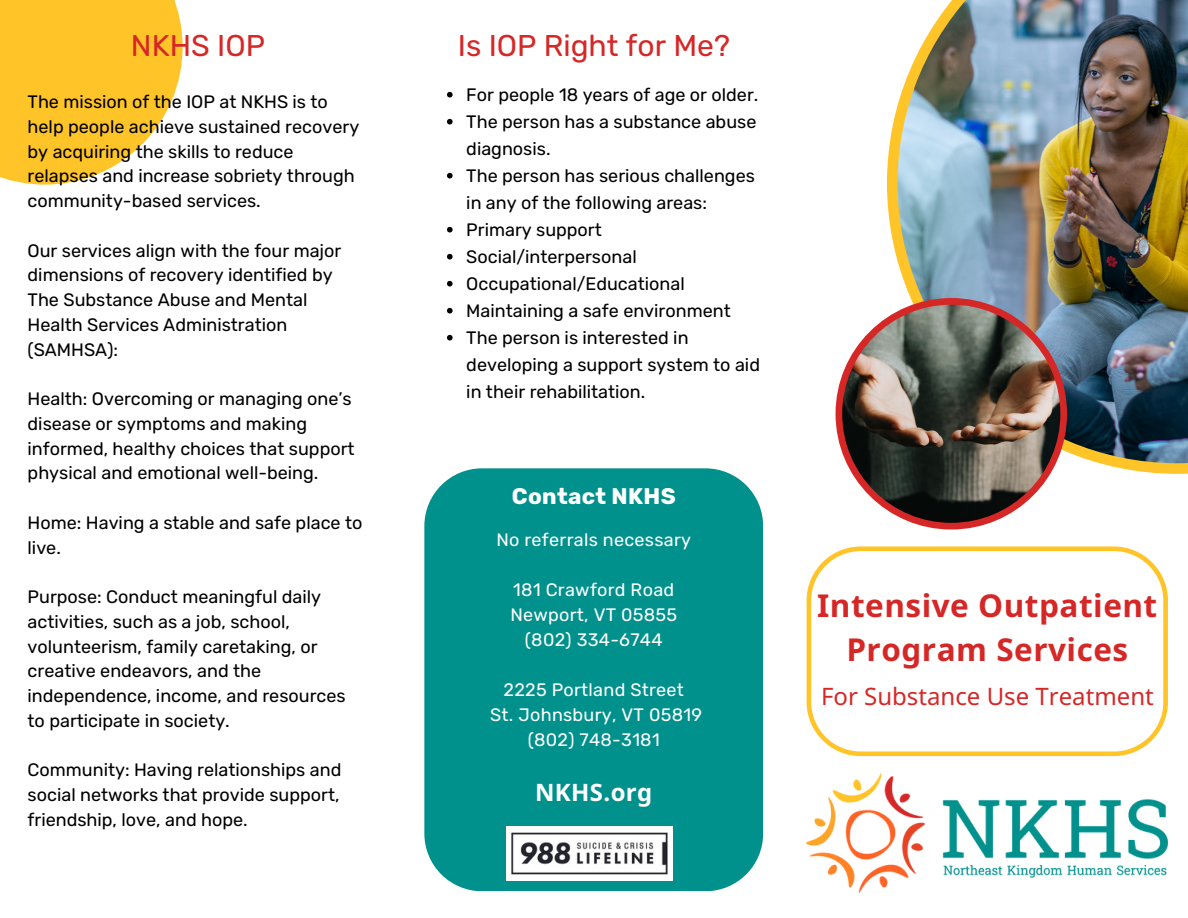
<style>
.page{position:relative;width:1188px;height:918px;background:#fff}
.page>*{position:absolute;margin:0;border:0;box-sizing:border-box;transform-origin:0 0}
.t1{font:700 31.5px "Noto Sans";letter-spacing:.015em;color:#d62727}
.t2{font:30px "Rubik";color:#d62727}
.t3{font:24px "Noto Sans";color:#d62727}
.t4{font:700 24px "Noto Sans";letter-spacing:.015em;color:#fff}
.t5{font:700 22.5px "Rubik";letter-spacing:.015em;color:#fff}
.t6{font:18px/24.8px "Rubik";color:#000}
.t7{font:18px "Rubik";letter-spacing:.015em;color:#fff}
.s1{font-family:"Battambang"}
</style>
<div class="page">
<div style="left:424px;top:468px;width:339px;height:423px;background:#00918d"></div>
<img style="left:887px;top:0;width:301px;height:474px">
<div style="left:836px;top:298px;width:231px;height:232px;background:#d62727;border-radius:50%"></div>
<img style="left:842px;top:305px;width:218px;height:218px;border-radius:50%">
<div style="left:0;top:0;width:183px;height:185px;background:#ffc428"></div>
<img style="left:506px;top:826px;width:167px;height:54px">
<img style="left:807px;top:773px;width:361px;height:119px">
<svg style="left:807px;top:546px;width:361px;height:210px"></svg>
<svg style="left:447px;top:92px;width:6px;height:6px"></svg>
<svg style="left:447px;top:119px;width:6px;height:5px"></svg>
<svg style="left:447px;top:173px;width:6px;height:5px"></svg>
<svg style="left:447px;top:227px;width:6px;height:5px"></svg>
<svg style="left:447px;top:254px;width:6px;height:6px"></svg>
<svg style="left:447px;top:281px;width:6px;height:5px"></svg>
<svg style="left:447px;top:308px;width:6px;height:6px"></svg>
<svg style="left:447px;top:335px;width:6px;height:5px"></svg>
<p class="t2" style="left:131px;top:28px;width:136px">NKHS IOP</p>
<p class="t6" style="left:28px;top:89px;width:333px">The mission of the IOP at NKHS is to help people achieve sustained recovery by acquiring the skills to reduce relapses and increase sobriety through community-based services.</p>
<p class="t6" style="left:28px;top:238px;width:315px">Our services align with the four major dimensions of recovery identified by<br>The Substance Abuse and Mental<br>Health Services Administration (SAMHSA):</p>
<p class="t6" style="left:28px;top:386px;width:329px">Health: Overcoming or managing one’s disease or symptoms and making informed, healthy choices that support physical and emotional well-being.</p>
<p class="t6" style="left:28px;top:510px;width:336px">Home: Having a stable and safe place to live.</p>
<p class="t6" style="left:28px;top:584px;width:320px">Purpose: Conduct meaningful daily activities, such as a job, school, volunteerism, family caretaking, or creative endeavors, and the independence, income, and resources to participate in society.</p>
<p class="t6" style="left:28px;top:758px;width:315px;text-align:justify">Community: Having relationships and social networks that provide support, friendship, love, and hope.</p>
<p class="t2" style="left:458px;top:28px;width:274px">Is IOP Right for Me?</p>
<p class="t6" style="left:466px;top:82px;width:294px">For people 18 years of age or older.</p>
<p class="t6" style="left:466px;top:108px;width:292px;line-height:27px">The person has a substance abuse diagnosis.</p>
<p class="t6" style="left:466px;top:162px;width:290px;line-height:27px">The person has serious challenges in any of the following areas:</p>
<p class="t6" style="left:466px;top:217px;width:137px">Primary support</p>
<p class="t6" style="left:466px;top:244px;width:172px">Social/interpersonal</p>
<p class="t6" style="left:466px;top:271px;width:220px">Occupational/Educational</p>
<p class="t6" style="left:466px;top:298px;width:266px">Maintaining a safe environment</p>
<p class="t6" style="left:466px;top:324px;width:295px;line-height:27px">The person is interested in developing a support system to aid in their rehabilitation.</p>
<p class="t5" style="left:512px;top:483px;width:165px">Contact NKHS</p>
<p class="t7" style="left:496px;top:529px;width:196px">No referrals necessary</p>
<p class="t7" style="left:513px;top:579px;width:162px">181 Crawford Road</p>
<p class="t7" style="left:510px;top:604px;width:168px">Newport, VT 05855</p>
<p class="t7" style="left:525px;top:629px;width:139px">(802) 334-6744</p>
<p class="t7" style="left:504px;top:679px;width:182px">2225 Portland Street</p>
<p class="t7" style="left:490px;top:704px;width:213px">St. Johnsbury, VT 05819</p>
<p class="t7" style="left:528px;top:729px;width:133px">(802) 748-3181</p>
<p class="t4" style="left:535px;top:775px;width:119px">NKHS<span class="s1">.</span>org</p>
<p class="t1" style="left:817px;top:584px;width:342px">Intensive Outpatient</p>
<p class="t1" style="left:846px;top:628px;width:283px">Program Services</p>
<p class="t3" style="left:821px;top:679px;width:334px">For Substance Use Treatment</p>
</div>
